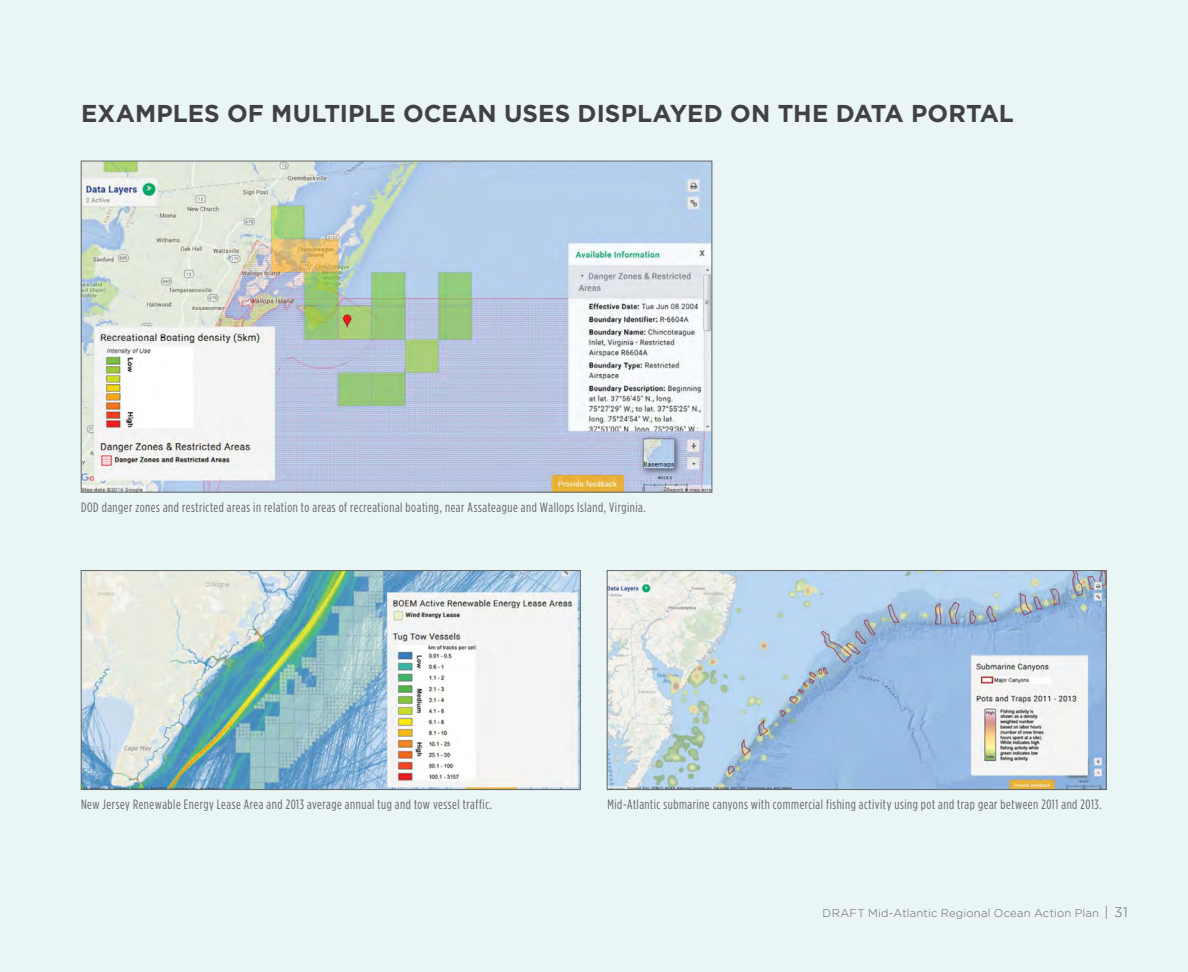
<style>
.page{position:relative;width:1188px;height:972px;background:#eaf5f5}
.page>*{position:absolute;margin:0;border:0;box-sizing:border-box;transform-origin:0 0}
.t1{font:700 24.3px "Gotham";color:#414042}
.t2{font:13.5px "Gotham Condensed";letter-spacing:.04em;color:#636466}
.t3{font:300 11.25px "Gotham";letter-spacing:.015em;color:#636466}
.s1{font-size:13.8px}
</style>
<div class="page">
<img style="left:83px;top:163px;width:627px;height:327px">
<img style="left:83px;top:572px;width:495px;height:216px">
<div style="left:81px;top:570px;width:499px;height:220px;border:1px solid #636466"></div>
<img style="left:609px;top:572px;width:495px;height:216px">
<div style="left:607px;top:570px;width:499px;height:220px;border:1px solid #636466"></div>
<h1 class="t1" style="left:81px;top:97px;width:935px">EXAMPLES OF MULTIPLE OCEAN USES DISPLAYED ON THE DATA PORTAL</h1>
<p class="t2" style="left:81px;top:499px;width:566px">DOD danger zones and restricted areas in relation to areas of recreational boating, near Assateague and Wallops Island, Virginia.</p>
<p class="t2" style="left:81px;top:797px;width:413px">New Jersey Renewable Energy Lease Area and 2013 average annual tug and tow vessel traffic.</p>
<p class="t2" style="left:608px;top:797px;width:496px">Mid-Atlantic submarine canyons with commercial fishing activity using pot and trap gear between 2011 and 2013.</p>
<p class="t3" style="left:823px;top:905px;width:307px">DRAFT Mid-Atlantic Regional Ocean Action Plan <span class="s1">| 31</span></p>
</div>
